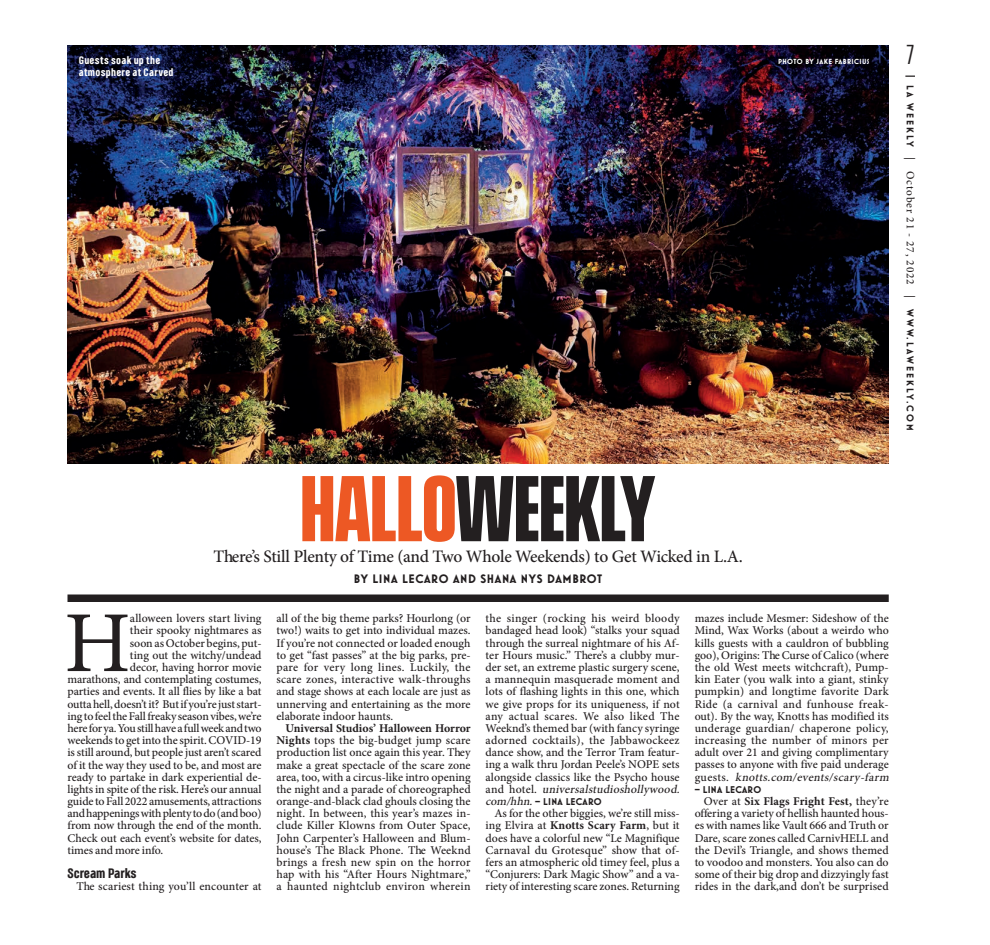
<style>
.page{position:relative;width:990px;height:945px;background:#fff}
.page>*{position:absolute;margin:0;border:0;box-sizing:border-box;transform-origin:0 0}
.t1{font:86.88px "Minion Pro";color:#231f20}
.t2{font:700 85px "Vanguard CF";letter-spacing:-.015em;color:#231f20}
.t3{font:25px "Vanguard CF";color:#231f20}
.t4{font:500 17.5px "Minion Pro";letter-spacing:-.02em;color:#231f20}
.t5{font:700 13.12px "Coast";color:#231f20}
.t6{font:700 12.5px "Mostra Nuova Alt D";letter-spacing:.05em;color:#231f20}
.t7{font:500 11.88px/12.1px "Minion Pro";color:#231f20;text-align:justify}
.t8{font:500 11.88px "Minion Pro";letter-spacing:-.025em;color:#231f20}
.t9{font:500 11.88px "Minion Pro";letter-spacing:-.02em;color:#231f20}
.t10{font:700 10.25px/11.5px "Coast";letter-spacing:.03em;color:#fff}
.t11{font:700 10px "Mostra Nuova";letter-spacing:.225em;color:#231f20}
.t12{font:700 10px "Mostra Nuova";letter-spacing:.025em;color:#231f20}
.t13{font:700 7.5px "Mostra Nuova";letter-spacing:.05em;color:#fff}
.s1{font-family:"Minion Pro";font-weight:500;font-size:11.25px}
.s2{color:#ed5824}
.s3{font-weight:700}
.s4{font-style:italic}
.s5{font-family:"Minion Pro";font-weight:500;font-style:italic;font-size:11.88px}
</style>
<div class="page">
<div style="left:68px;top:595px;width:821px;height:7px;background:#231f20"></div>
<img style="left:68px;top:45px;width:821px;height:419px">
<p class="t10" style="left:79px;top:55px;width:96px">Guests soak up the atmosphere at Carved</p>
<p class="t13" style="left:778px;top:57px;width:93px">PHOTO BY JAKE FABRICIUS</p>
<h3 class="t3" style="left:906px;top:41px;width:10px">7</h3>
<p class="t11" style="left:916px;top:85px;width:347px;rotate:90deg">LA WEEKLY <span class="s1">| October 21 - 27, 2022 |</span> WWW.LAWEEKLY.COM</p>
<h2 class="t2" style="left:300px;top:459px;width:358px"><span class="s2">HALLO</span>WEEKLY</h2>
<h3 class="t4" style="left:213px;top:545px;width:531px">There’s Still Plenty of Time (and Two Whole Weekends) to Get Wicked in L.A.</h3>
<p class="t6" style="left:354px;top:572px;width:250px">BY LINA LECARO AND SHANA NYS DAMBROT</p>
<h1 class="t1" style="left:64px;top:585px;width:68px">H</h1>
<p class="t7" style="left:130px;top:612px;width:133px">alloween lovers start living</p>
<p class="t7" style="left:130px;top:625px;width:133px">their spooky nightmares as</p>
<p class="t7" style="left:130px;top:637px;width:133px">soon as October begins, put-</p>
<p class="t7" style="left:130px;top:649px;width:133px">ting out the witchy/undead</p>
<p class="t7" style="left:130px;top:661px;width:133px">decor, having horror movie</p>
<p class="t7" style="left:67px;top:673px;width:196px">marathons, and contemplating costumes,</p>
<p class="t7" style="left:67px;top:686px;width:196px">parties and events. It all flies by like a bat</p>
<p class="t7" style="left:67px;top:698px;width:196px">outta hell, doesn’t it? But if you’re just start-</p>
<p class="t7" style="left:67px;top:710px;width:196px">ing to feel the Fall freaky season vibes, we’re</p>
<p class="t8" style="left:67px;top:720px;width:196px">here for ya. You still have a full week and two</p>
<p class="t7" style="left:67px;top:734px;width:196px">weekends to get into the spirit. COVID-19</p>
<p class="t7" style="left:67px;top:747px;width:196px">is still around, but people just aren’t scared</p>
<p class="t7" style="left:67px;top:759px;width:196px">of it the way they used to be, and most are</p>
<p class="t7" style="left:67px;top:771px;width:196px">ready to partake in dark experiential de-</p>
<p class="t7" style="left:67px;top:783px;width:196px">lights in spite of the risk. Here’s our annual</p>
<p class="t7" style="left:67px;top:795px;width:196px">guide to Fall 2022 amusements, attractions</p>
<p class="t9" style="left:67px;top:805px;width:196px">and happenings with plenty to do (and boo)</p>
<p class="t7" style="left:67px;top:820px;width:196px">from now through the end of the month.</p>
<p class="t7" style="left:67px;top:832px;width:196px">Check out each event’s website for dates,</p>
<p class="t7" style="left:67px;top:844px;width:97px">times and more info.</p>
<p class="t5" style="left:68px;top:866px;width:71px">Scream Parks</p>
<p class="t7" style="left:77px;top:881px;width:187px">The scariest thing you’ll encounter at</p>
<p class="t7" style="left:277px;top:612px;width:196px">all of the big theme parks? Hourlong (or two!) waits to get into individual mazes.<br>If you’re not connected or loaded enough to get “fast passes” at the big parks, pre&shy;pare for very long lines. Luckily, the scare zones, interactive walk-throughs and stage shows at each locale are just as unnerving and entertaining as the more elaborate indoor haunts.</p>
<p class="t7" style="left:277px;top:722px;width:196px;text-indent:9px"><span class="s3">Universal Studios’ Halloween Horror Nights</span> tops the big-budget jump scare production list once again this year. They make a great spectacle of the scare zone area, too, with a circus-like intro opening the night and a parade of choreographed orange-and-black clad ghouls closing the night. In between, this year’s mazes in&shy;clude Killer Klowns from Outer Space, John Carpenter’s Halloween and Blum&shy;house’s The Black Phone. The Weeknd brings a fresh new spin on the horror hap with his “After Hours Nightmare,” a haunted nightclub environ wherein</p>
<p class="t7" style="left:486px;top:612px;width:198px;text-align:left">the singer (rocking his weird bloody bandaged head look) “stalks your squad through the surreal nightmare of his Af&shy;ter Hours music.” There’s a clubby mur&shy;der set, an extreme plastic surgery scene, a mannequin masquerade moment and lots of flashing lights in this one, which we give props for its uniqueness, if not any actual scares. We also liked The Weeknd’s themed bar (with fancy syringe adorned cocktails), the Jabbawockeez dance show, and the Terror Tram featur&shy;ing a walk thru Jordan Peele’s NOPE sets alongside classics like the Psycho house a n d h o t e l . <span class="s4">universalstudioshollywood.</span></p>
<p class="t12" style="left:486px;top:796px;width:117px"><span class="s5">com/hhn.</span>– LINA LECARO</p>
<p class="t7" style="left:486px;top:807px;width:196px;text-indent:9px">As for the other biggies, we’re still miss&shy;ing Elvira at <span class="s3">Knotts Scary Farm</span>, but it does have a colorful new “Le Magnifique Carnaval du Grotesque” show that of&shy;fers an atmospheric old timey feel, plus a “Conjurers: Dark Magic Show” and a va&shy;riety of interesting scare zones. Returning</p>
<p class="t7" style="left:695px;top:612px;width:198px;text-align:left">mazes include Mesmer: Sideshow of the Mind, Wax Works (about a weirdo who kills guests with a cauldron of bubbling goo), Origins: The Curse of Calico (where the old West meets witchcraft), Pump&shy;kin Eater (you walk into a giant, stinky pumpkin) and longtime favorite Dark Ride (a carnival and funhouse freak&shy;out). By the way, Knotts has modified its underage guardian/ chaperone policy, increasing the number of minors per adult over 21 and giving complimentary passes to anyone with five paid underage g u e s t s . <span class="s4">knotts.com/events/scary-farm</span></p>
<p class="t12" style="left:695px;top:784px;width:68px">– LINA LECARO</p>
<p class="t7" style="left:695px;top:795px;width:196px;text-indent:9px">Over at <span class="s3">Six Flags Fright Fest,</span> they’re offering a variety of hellish haunted hous&shy;es with names like Vault 666 and Truth or Dare, scare zones called CarnivHELL and the Devil’s Triangle, and shows themed to voodoo and monsters. You also can do some of their big drop and dizzyingly fast rides in the dark,and don’t be surprised</p>
</div>
